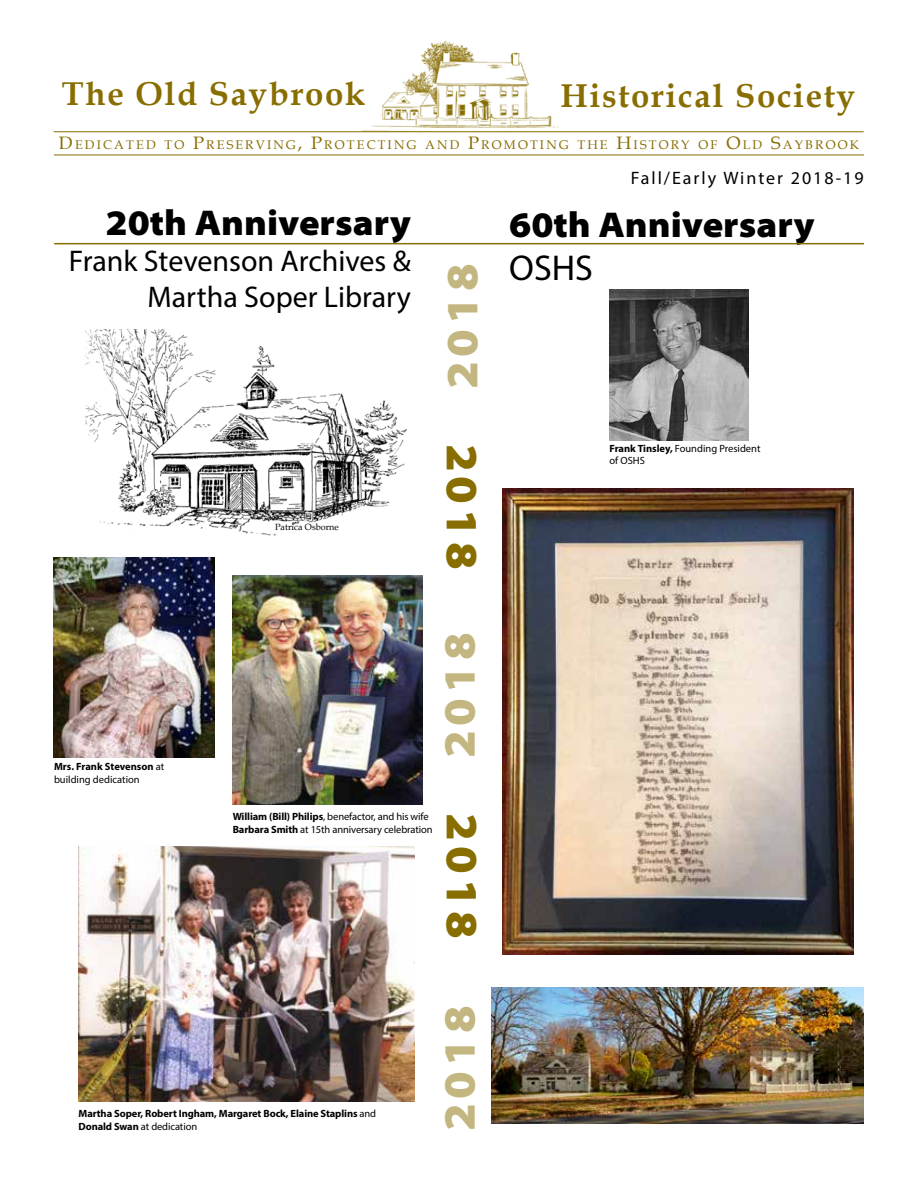
<style>
.page{position:relative;width:918px;height:1188px;background:#fff}
.page>*{position:absolute;margin:0;border:0;box-sizing:border-box;transform-origin:0 0}
.t1{font:900 semi-expanded 45px "Myriad Pro";letter-spacing:.11em;color:#c3b680}
.t2{font:900 semi-expanded 45px "Myriad Pro";letter-spacing:.11em;color:#886d00}
.t3{font:900 semi-expanded 36px "Myriad Pro";color:#000}
.t4{font:36px "Myriad Pro";color:#000}
.t5{font:700 33px "Book Antiqua";letter-spacing:.05em;color:#886d00}
.t6{font:30px/36px "Myriad Pro";color:#000;text-align:right}
.t7{font:18px "Myriad Pro";letter-spacing:.11em;color:#000}
.t8{font:12.6px "Book Antiqua";letter-spacing:.17em;color:#886d00}
.t9{font:10.5px/12.6px "Myriad Pro";letter-spacing:-.01em;color:#000}
.t10{font:700 10.5px/12.6px "Myriad Pro";letter-spacing:-.01em;color:#000}
.t11{font:9px "Book Antiqua";color:#000}
.s1{font-size:18px}
.s2{font-weight:700}
.s3{font-weight:400}
</style>
<div class="page">
<img style="left:85px;top:329px;width:322px;height:207px">
<img style="left:361px;top:41px;width:197px;height:90px">
<hr style="left:54px;top:155px;width:810px;height:1px;background:#886d00">
<hr style="left:54px;top:131px;width:810px;height:1px;background:#886d00">
<img style="left:54px;top:558px;width:160px;height:199px">
<img style="left:233px;top:575px;width:190px;height:229px">
<img style="left:502px;top:489px;width:351px;height:465px">
<img style="left:492px;top:988px;width:372px;height:136px">
<img style="left:79px;top:847px;width:335px;height:255px">
<hr style="left:54px;top:243px;width:810px;height:1px;background:#886d00">
<img style="left:609px;top:290px;width:140px;height:150px">
<h3 class="t5" style="left:62px;top:71px;width:305px">The Old Saybrook</h3>
<h3 class="t5" style="left:560px;top:74px;width:296px">Historical Society</h3>
<p class="t8" style="left:59px;top:136px;width:802px"><span class="s1">D</span>EDICATED TO <span class="s1">P</span>RESERVING<span class="s1">, P</span>ROTECTING AND <span class="s1">P</span>ROMOTING THE <span class="s1">H</span>ISTORY OF <span class="s1">O</span>LD <span class="s1">S</span>AYBROOK</p>
<h2 class="t3" style="left:106px;top:202px;width:307px">20th Anniversary</h2>
<h3 class="t6" style="left:69px;top:243px;width:344px">Frank Stevenson Archives &amp;<br>Martha Soper Library</h3>
<p class="t11" style="left:275px;top:521px;width:65px">Patrica Osborne</p>
<h1 class="t1" style="left:436px;top:389px;width:127px;rotate:-90deg">2018</h1>
<h1 class="t2" style="left:488px;top:444px;width:127px;rotate:90deg">2018</h1>
<p class="t9" style="left:54px;top:760px;width:112px"><span class="s2">Mrs. Frank Stevenson</span> at building dedication</p>
<h1 class="t1" style="left:434px;top:758px;width:127px;rotate:-90deg">2018</h1>
<p class="t9" style="left:233px;top:810px;width:201px"><span class="s2">William (Bill) Philips</span>, benefactor, and his wife<br><span class="s2">Barbara Smith</span> at 15th anniversary celebration</p>
<h1 class="t2" style="left:488px;top:813px;width:127px;rotate:90deg">2018</h1>
<p class="t10" style="left:79px;top:1107px;width:299px">Martha Soper, Robert Ingham, Margaret Bock, Elaine Staplins <span class="s3">and<br></span>Donald Swan <span class="s3">at dedication</span></p>
<h1 class="t1" style="left:434px;top:1131px;width:127px;rotate:-90deg">2018</h1>
<h3 class="t7" style="left:631px;top:166px;width:234px">Fall/Early Winter 2018-19</h3>
<h2 class="t3" style="left:509px;top:204px;width:307px">60th Anniversary</h2>
<h2 class="t4" style="left:509px;top:246px;width:85px">OSHS</h2>
<p class="t9" style="left:609px;top:442px;width:153px"><span class="s2">Frank Tinsley,</span> Founding President of OSHS</p>
</div>
